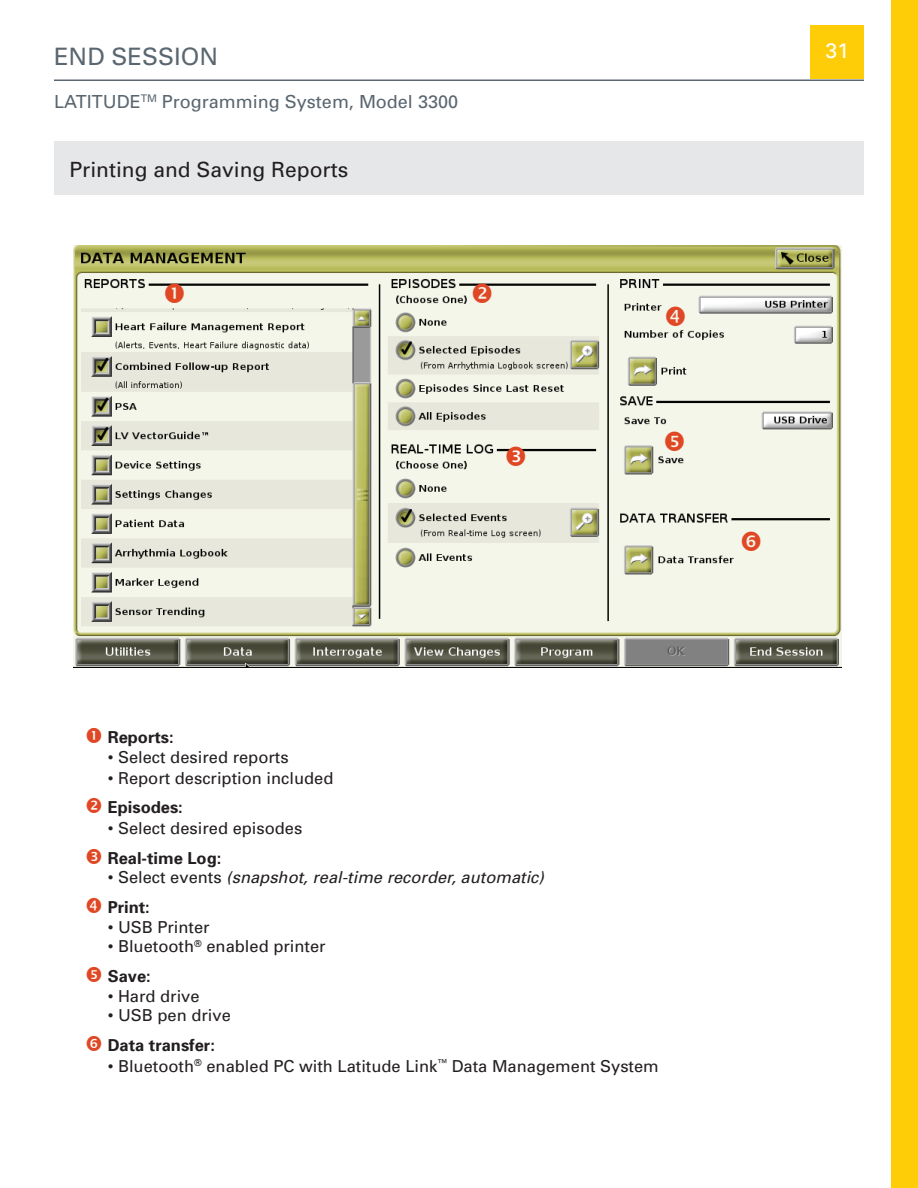
<style>
.page{position:relative;width:918px;height:1188px;background:#fff}
.page>*{position:absolute;margin:0;border:0;box-sizing:border-box;transform-origin:0 0}
.t1{font:24px "Univers";color:#5a6670}
.t2{font:21px "Univers";color:#231f20}
.t3{font:21px "Univers";color:#fff}
.t4{font:18px "Univers";color:#5a6670}
.t5{font:16.5px/29.4px "Univers";color:#231f20}
.t6{font:italic 16.5px/29.4px "Univers";color:#231f20}
.t7{font:700 16.5px "Univers";color:#231f20}
.s1{font-style:normal}
.s2{font-weight:700;font-style:normal}
.s3{font-weight:700}
</style>
<div class="page">
<hr style="left:54px;top:80px;width:810px;height:1px;background:#5a6670">
<div style="left:810px;top:26px;width:54px;height:54px;background:#fecd08"></div>
<div style="left:891px;top:0;width:27px;height:1188px;background:#fecd08"></div>
<img style="left:73px;top:245px;width:768px;height:423px">
<div style="left:54px;top:141px;width:810px;height:54px;background:#e6e7e9"></div>
<svg style="left:165px;top:283px;width:19px;height:20px"></svg>
<svg style="left:473px;top:283px;width:19px;height:20px"></svg>
<svg style="left:666px;top:307px;width:19px;height:19px"></svg>
<svg style="left:665px;top:431px;width:19px;height:20px"></svg>
<svg style="left:742px;top:531px;width:18px;height:20px"></svg>
<svg style="left:507px;top:446px;width:18px;height:20px"></svg>
<h1 class="t1" style="left:54px;top:43px;width:166px">END SESSION</h1>
<p class="t4" style="left:54px;top:91px;width:406px">LATITUDE<sup>TM</sup> Programming System, Model 3300</p>
<p class="t2" style="left:69px;top:157px;width:280px">Printing and Saving Reports</p>
<p class="t3" style="left:825px;top:38px;width:25px">31</p>
<p class="t7" style="left:108px;top:727px;width:68px">Reports:</p>
<p class="t5" style="left:108px;top:742px;width:182px">• Select desired reports</p>
<p class="t5" style="left:108px;top:763px;width:227px">• Report description included</p>
<p class="t7" style="left:108px;top:797px;width:77px">Episodes:</p>
<p class="t5" style="left:108px;top:814px;width:196px">• Select desired episodes</p>
<p class="t7" style="left:108px;top:848px;width:115px">Real-time Log:</p>
<p class="t6" style="left:108px;top:863px;width:438px"><span class="s1">• Select events</span> (snapshot, real-time recorder, automatic)<br><span class="s2">Print:</span></p>
<p class="t5" style="left:108px;top:912px;width:104px">• USB Printer</p>
<p class="t5" style="left:108px;top:932px;width:219px">• Bluetooth<sup>®</sup> enabled printer<br><span class="s3">Save:</span></p>
<p class="t5" style="left:108px;top:981px;width:93px">• Hard drive</p>
<p class="t5" style="left:108px;top:1001px;width:125px">• USB pen drive</p>
<p class="t7" style="left:108px;top:1035px;width:109px">Data transfer:</p>
<p class="t5" style="left:108px;top:1051px;width:553px">• Bluetooth<sup>®</sup> enabled PC with Latitude Link<sup>™</sup> Data Management System</p>
</div>
